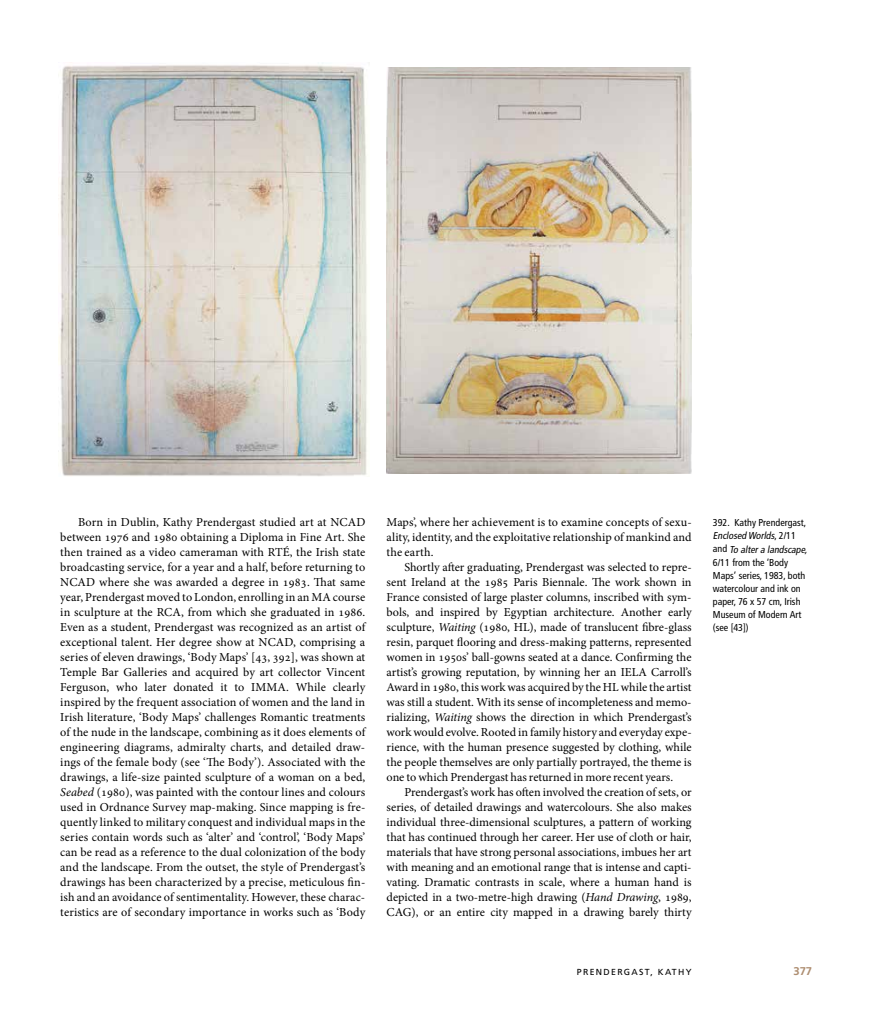
<style>
.page{position:relative;width:869px;height:1010px;background:#fff}
.page>*{position:absolute;margin:0;border:0;box-sizing:border-box;transform-origin:0 0}
.t1{font:12.25px/15px "Minion Pro";letter-spacing:.005em;color:#000;text-align:justify}
.t2{font:700 11.25px "Frutiger LT Std";color:#ae8e71}
.t3{font:condensed 10px/13.1px "Frutiger LT Std";color:#000}
.t4{font:8.75px "Frutiger LT Std";letter-spacing:.15em;color:#000}
.s1{font-style:italic}
</style>
<div class="page">
<img style="left:386px;top:67px;width:305px;height:407px">
<img style="left:58px;top:63px;width:309px;height:414px">
<p class="t1" style="left:60px;top:515px;width:307px;text-indent:18px">Born in Dublin, Kathy Prendergast studied art at NCAD between 1976 and 1980 obtaining a Diploma in Fine Art. She then trained as a video cameraman with RTÉ, the Irish state broadcasting service, for a year and a half, before returning to NCAD where she was awarded a degree in 1983. That same year, Prendergast moved to London, enrolling in an MA course in sculpture at the RCA, from which she graduated in 1986.<br>Even as a student, Prendergast was recognized as an artist of exceptional talent. Her degree show at NCAD, comprising a series of eleven drawings, ‘Body Maps’ [43, 392], was shown at Temple Bar Galleries and acquired by art collector Vincent Ferguson, who later donated it to IMMA. While clearly inspired by the frequent association of women and the land in Irish literature, ‘Body Maps’ challenges Romantic treatments of the nude in the landscape, combining as it does elements of engineering diagrams, admiralty charts, and detailed draw&shy;ings of the female body (see ‘The Body’). Associated with the drawings, a life-size painted sculpture of a woman on a bed, <span class="s1">Seabed</span> (1980), was painted with the contour lines and colours used in Ordnance Survey map-making. Since mapping is fre&shy;quently linked to military conquest and individual maps in the series contain words such as ‘alter’ and ‘control’, ‘Body Maps’ can be read as a reference to the dual colonization of the body and the landscape. From the outset, the style of Prendergast’s drawings has been characterized by a precise, meticulous fin&shy;ish and an avoidance of sentimentality. However, these charac&shy;teristics are of secondary importance in works such as ‘Body</p>
<p class="t1" style="left:386px;top:515px;width:306px">Maps’, where her achievement is to examine concepts of sexu&shy;ality, identity, and the exploitative relationship of mankind and the earth.</p>
<p class="t1" style="left:386px;top:560px;width:306px;text-indent:18px">Shortly after graduating, Prendergast was selected to repre&shy;sent Ireland at the 1985 Paris Biennale. The work shown in France consisted of large plaster columns, inscribed with sym&shy;bols, and inspired by Egyptian architecture. Another early sculpture, <span class="s1">Waiting</span> (1980, HL), made of translucent fibre-glass resin, parquet flooring and dress-making patterns, represented women in 1950s’ ball-gowns seated at a dance. Confirming the artist’s growing reputation, by winning her an IELA Carroll’s Award in 1980, this work was acquired by the HL while the artist was still a student. With its sense of incompleteness and memo&shy;rializing, <span class="s1">Waiting</span> shows the direction in which Prendergast’s work would evolve. Rooted in family history and everyday expe&shy;rience, with the human presence suggested by clothing, while the people themselves are only partially portrayed, the theme is one to which Prendergast has returned in more recent years.</p>
<p class="t1" style="left:386px;top:785px;width:306px;text-indent:18px">Prendergast’s work has often involved the creation of sets, or series, of detailed drawings and watercolours. She also makes individual three-dimensional sculptures, a pattern of working that has continued through her career. Her use of cloth or hair, materials that have strong personal associations, imbues her art with meaning and an emotional range that is intense and capti&shy;vating. Dramatic contrasts in scale, where a human hand is depicted in a two-metre-high drawing (<span class="s1">Hand Drawing</span>, 1989, CAG), or an entire city mapped in a drawing barely thirty</p>
<p class="t3" style="left:712px;top:516px;width:98px">392. Kathy Prendergast,<br><span class="s1">Enclosed Worlds</span>, 2 / 1 1<br>a n d <span class="s1">To altera landscape,<br></span>6/11 from the ‘Body<br>Maps’ series, 1983, both watercolour and ink on paper, 76 x 57 cm, Irish<br>Museum of Modern Art (see [43])</p>
<p class="t4" style="left:576px;top:966px;width:116px">PRENDERGAST, KATHY</p>
<p class="t2" style="left:793px;top:964px;width:20px">377</p>
</div>
